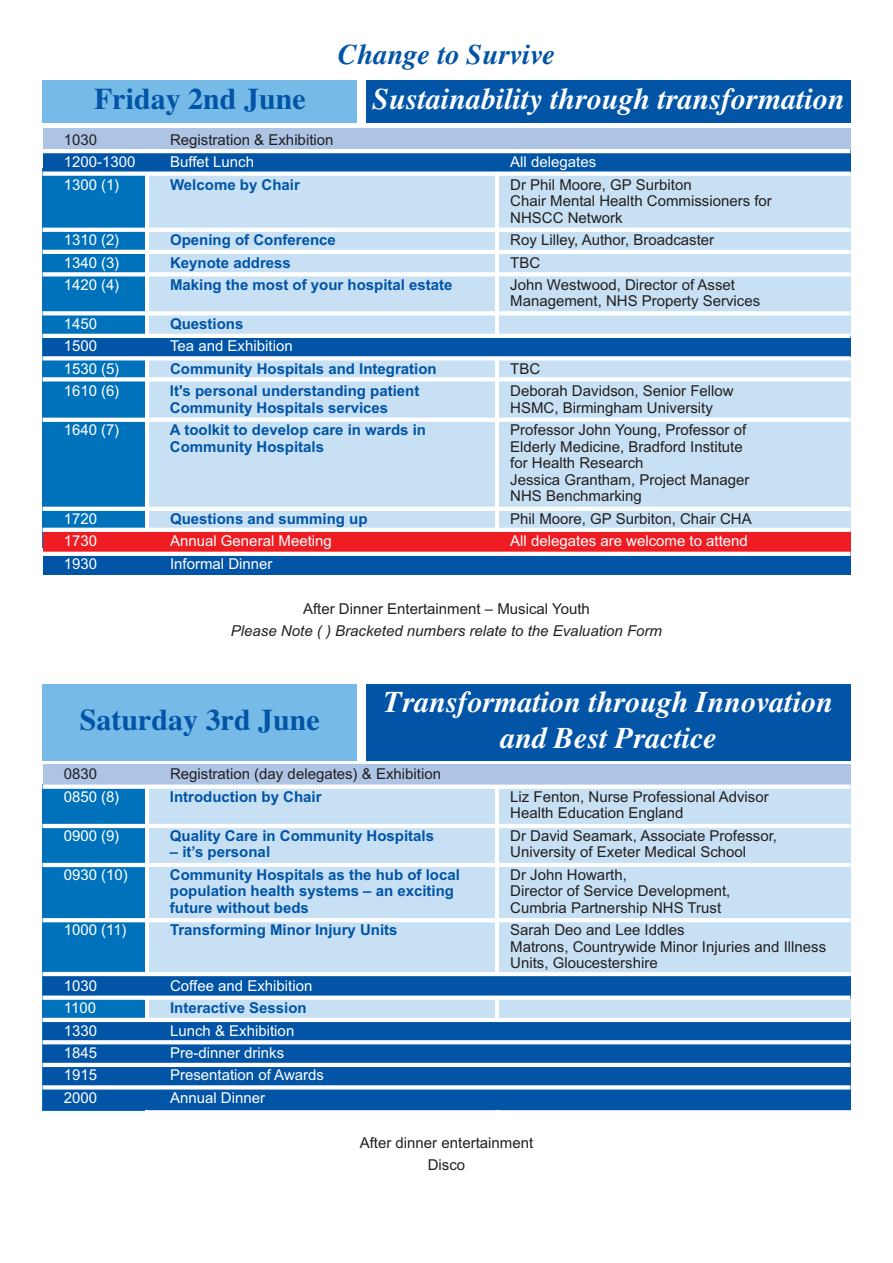
<style>
.page{position:relative;width:893px;height:1263px;background:#fff}
.page>*{position:absolute;margin:0;border:0;box-sizing:border-box;transform-origin:0 0}
.t1{font:italic 700 30px/36px "Times";color:#fff;text-align:center}
.t2{font:700 30px "Times";color:#0154a6}
.t3{font:italic 700 28.5px "Times";color:#0154a6}
.t4{font:15px/16.5px "Arial";color:#231f20}
.t5{font:700 15px "Arial";color:#0154a6}
.t6{font:15px "Arial";color:#fff}
.t7{font:italic 15px "Arial";color:#231f20}
</style>
<div class="page">
<div style="left:499px;top:167px;width:351px;height:380px;background:#c7e0f3"></div>
<div style="left:149px;top:166px;width:345px;height:381px;background:#c7e0f3"></div>
<div style="left:43px;top:168px;width:102px;height:379px;background:#0072bc"></div>
<div style="left:43px;top:128px;width:807px;height:24px;background:#adc4e5"></div>
<div style="left:43px;top:784px;width:102px;height:326px;background:#0072bc"></div>
<div style="left:149px;top:784px;width:345px;height:326px;background:#c7e0f3"></div>
<div style="left:499px;top:782px;width:351px;height:328px;background:#c7e0f3"></div>
<div style="left:43px;top:764px;width:807px;height:24px;background:#adc4e5"></div>
<div style="left:43px;top:150px;width:807px;height:22px;background:#0154a6"></div>
<div style="left:366px;top:80px;width:484px;height:43px;background:#0154a6"></div>
<div style="left:366px;top:684px;width:484px;height:76px;background:#0154a6"></div>
<div style="left:43px;top:336px;width:807px;height:20px;background:#0154a6"></div>
<div style="left:43px;top:553px;width:807px;height:22px;background:#0154a6"></div>
<div style="left:43px;top:531px;width:807px;height:24px;background:#ee1d23"></div>
<div style="left:43px;top:1020px;width:807px;height:21px;background:#0154a6"></div>
<div style="left:43px;top:976px;width:807px;height:22px;background:#0154a6"></div>
<div style="left:43px;top:1043px;width:807px;height:67px;background:#0154a6"></div>
<hr style="left:43px;top:149px;width:807px;height:4px;background:#fff">
<div style="left:43px;top:171px;width:807px;height:5px;background:#fff"></div>
<hr style="left:43px;top:228px;width:807px;height:4px;background:#fff">
<hr style="left:43px;top:507px;width:807px;height:4px;background:#fff">
<svg style="left:43px;top:528px;width:807px;height:4px;fill:#fff"></svg>
<svg style="left:43px;top:552px;width:807px;height:4px;fill:#fff"></svg>
<hr style="left:43px;top:418px;width:807px;height:4px;background:#fff">
<svg style="left:43px;top:272px;width:807px;height:4px;fill:#fff"></svg>
<hr style="left:43px;top:250px;width:807px;height:4px;background:#fff">
<svg style="left:43px;top:311px;width:807px;height:4px;fill:#fff"></svg>
<hr style="left:43px;top:334px;width:807px;height:4px;background:#fff">
<svg style="left:43px;top:356px;width:807px;height:4px;fill:#fff"></svg>
<svg style="left:43px;top:377px;width:807px;height:4px;fill:#fff"></svg>
<div style="left:43px;top:80px;width:314px;height:43px;background:#76bae7"></div>
<div style="left:43px;top:684px;width:314px;height:76px;background:#76bae7"></div>
<hr style="left:43px;top:1063px;width:807px;height:4px;background:#fff">
<svg style="left:43px;top:1085px;width:807px;height:4px;fill:#fff"></svg>
<hr style="left:43px;top:863px;width:807px;height:4px;background:#fff">
<hr style="left:43px;top:918px;width:807px;height:4px;background:#fff">
<hr style="left:43px;top:1018px;width:807px;height:4px;background:#fff">
<hr style="left:43px;top:972px;width:807px;height:4px;background:#fff">
<div style="left:43px;top:995px;width:807px;height:5px;background:#fff"></div>
<svg style="left:43px;top:1040px;width:807px;height:4px;fill:#fff"></svg>
<hr style="left:43px;top:824px;width:807px;height:4px;background:#fff">
<div style="left:43px;top:784px;width:807px;height:5px;background:#fff"></div>
<h2 class="t3" style="left:338px;top:37px;width:218px">Change to Survive</h2>
<h1 class="t2" style="left:94px;top:81px;width:213px">Friday 2nd June</h1>
<h1 class="t1" style="left:372px;top:81px;width:473px">Sustainability through transformation</h1>
<p class="t4" style="left:64px;top:131px;width:35px">1030</p>
<p class="t4" style="left:170px;top:131px;width:165px">Registration &amp; Exhibition</p>
<p class="t6" style="left:64px;top:153px;width:73px">1200-1300</p>
<p class="t6" style="left:170px;top:153px;width:85px">Buffet Lunch</p>
<p class="t6" style="left:510px;top:153px;width:87px">All delegates</p>
<p class="t6" style="left:64px;top:176px;width:57px">1300 (1)</p>
<p class="t5" style="left:170px;top:176px;width:131px">Welcome by Chair</p>
<p class="t4" style="left:510px;top:176px;width:263px">Dr Phil Moore, GP Surbiton<br>Chair Mental Health Commissioners for<br>NHSCC Network</p>
<p class="t6" style="left:64px;top:231px;width:57px">1310 (2)</p>
<p class="t5" style="left:170px;top:231px;width:167px">Opening of Conference</p>
<p class="t4" style="left:510px;top:232px;width:205px">Roy Lilley, Author, Broadcaster</p>
<p class="t6" style="left:64px;top:254px;width:57px">1340 (3)</p>
<p class="t5" style="left:170px;top:254px;width:122px">Keynote address</p>
<p class="t4" style="left:510px;top:254px;width:31px">TBC</p>
<p class="t6" style="left:64px;top:276px;width:57px">1420 (4)</p>
<p class="t5" style="left:170px;top:276px;width:284px">Making the most of your hospital estate</p>
<p class="t4" style="left:510px;top:277px;width:252px">John Westwood, Director of Asset<br>Management, NHS Property Services</p>
<p class="t6" style="left:64px;top:315px;width:35px">1450</p>
<p class="t5" style="left:170px;top:315px;width:75px">Questions</p>
<p class="t6" style="left:64px;top:337px;width:35px">1500</p>
<p class="t6" style="left:170px;top:337px;width:124px">Tea and Exhibition</p>
<p class="t6" style="left:64px;top:360px;width:57px">1530 (5)</p>
<p class="t5" style="left:170px;top:360px;width:268px">Community Hospitals and Integration</p>
<p class="t4" style="left:510px;top:360px;width:31px">TBC</p>
<p class="t6" style="left:64px;top:382px;width:57px">1610 (6)</p>
<p class="t5" style="left:170px;top:382px;width:251px">It's personal understanding patient</p>
<p class="t4" style="left:510px;top:383px;width:225px">Deborah Davidson, Senior Fellow</p>
<p class="t5" style="left:170px;top:399px;width:220px">Community Hospitals services</p>
<p class="t4" style="left:510px;top:399px;width:204px">HSMC, Birmingham University</p>
<p class="t6" style="left:64px;top:421px;width:57px">1640 (7)</p>
<p class="t5" style="left:170px;top:421px;width:258px">A toolkit to develop care in wards in</p>
<p class="t4" style="left:510px;top:422px;width:237px">Professor John Young, Professor of</p>
<p class="t5" style="left:170px;top:438px;width:156px">Community Hospitals</p>
<p class="t4" style="left:510px;top:438px;width:241px">Elderly Medicine, Bradford Institute for Health Research<br>Jessica Grantham, Project Manager<br>NHS Benchmarking</p>
<p class="t6" style="left:64px;top:510px;width:35px">1720</p>
<p class="t5" style="left:170px;top:510px;width:199px">Questions and summing up</p>
<p class="t4" style="left:510px;top:510px;width:243px">Phil Moore, GP Surbiton, Chair CHA</p>
<p class="t6" style="left:64px;top:532px;width:35px">1730</p>
<p class="t6" style="left:170px;top:532px;width:163px">Annual General Meeting</p>
<p class="t6" style="left:510px;top:532px;width:239px">All delegates are welcome to attend</p>
<p class="t6" style="left:64px;top:555px;width:35px">1930</p>
<p class="t6" style="left:170px;top:555px;width:104px">Informal Dinner</p>
<p class="t4" style="left:303px;top:600px;width:288px">After Dinner Entertainment – Musical Youth</p>
<p class="t7" style="left:231px;top:622px;width:433px">Please Note ( ) Bracketed numbers relate to the Evaluation Form</p>
<h1 class="t2" style="left:80px;top:702px;width:242px">Saturday 3rd June</h1>
<h1 class="t1" style="left:384px;top:683px;width:450px">Transformation through Innovation and Best Practice</h1>
<p class="t4" style="left:64px;top:766px;width:35px">0830</p>
<p class="t4" style="left:170px;top:766px;width:272px">Registration (day delegates) &amp; Exhibition</p>
<p class="t6" style="left:64px;top:788px;width:57px">0850 (8)</p>
<p class="t5" style="left:170px;top:788px;width:153px">Introduction by Chair</p>
<p class="t4" style="left:510px;top:788px;width:260px">Liz Fenton, Nurse Professional Advisor<br>Health Education England</p>
<p class="t6" style="left:64px;top:827px;width:57px">0900 (9)</p>
<p class="t5" style="left:170px;top:827px;width:266px">Quality Care in Community Hospitals</p>
<p class="t4" style="left:510px;top:827px;width:268px">Dr David Seamark, Associate Professor,</p>
<p class="t5" style="left:170px;top:843px;width:102px">– it’s personal</p>
<p class="t4" style="left:510px;top:844px;width:237px">University of Exeter Medical School</p>
<p class="t6" style="left:64px;top:866px;width:66px">0930 (10)</p>
<p class="t5" style="left:170px;top:866px;width:292px">Community Hospitals as the hub of local</p>
<p class="t4" style="left:510px;top:866px;width:118px">Dr John Howarth,</p>
<p class="t5" style="left:170px;top:882px;width:286px">population health systems – an exciting</p>
<p class="t4" style="left:510px;top:883px;width:222px">Director of Service Development,</p>
<p class="t5" style="left:170px;top:899px;width:141px">future without beds</p>
<p class="t4" style="left:510px;top:899px;width:212px">Cumbria Partnership NHS Trust</p>
<p class="t6" style="left:64px;top:921px;width:65px">1000 (11)</p>
<p class="t5" style="left:170px;top:921px;width:229px">Transforming Minor Injury Units</p>
<p class="t4" style="left:510px;top:922px;width:317px">Sarah Deo and Lee Iddles<br>Matrons, Countrywide Minor Injuries and Illness<br>Units, Gloucestershire</p>
<p class="t6" style="left:64px;top:977px;width:35px">1030</p>
<p class="t6" style="left:170px;top:977px;width:144px">Coffee and Exhibition</p>
<p class="t6" style="left:64px;top:999px;width:34px">1100</p>
<p class="t5" style="left:170px;top:999px;width:138px">Interactive Session</p>
<p class="t6" style="left:64px;top:1021px;width:35px">1330</p>
<p class="t6" style="left:170px;top:1021px;width:126px">Lunch &amp; Exhibition</p>
<p class="t6" style="left:64px;top:1044px;width:35px">1845</p>
<p class="t6" style="left:170px;top:1044px;width:116px">Pre-dinner drinks</p>
<p class="t6" style="left:64px;top:1066px;width:35px">1915</p>
<p class="t6" style="left:170px;top:1066px;width:155px">Presentation of Awards</p>
<p class="t6" style="left:64px;top:1089px;width:35px">2000</p>
<p class="t6" style="left:170px;top:1089px;width:97px">Annual Dinner</p>
<p class="t4" style="left:360px;top:1131px;width:175px;line-height:22.5px;text-align:center">After dinner entertainment<br>Disco</p>
</div>
